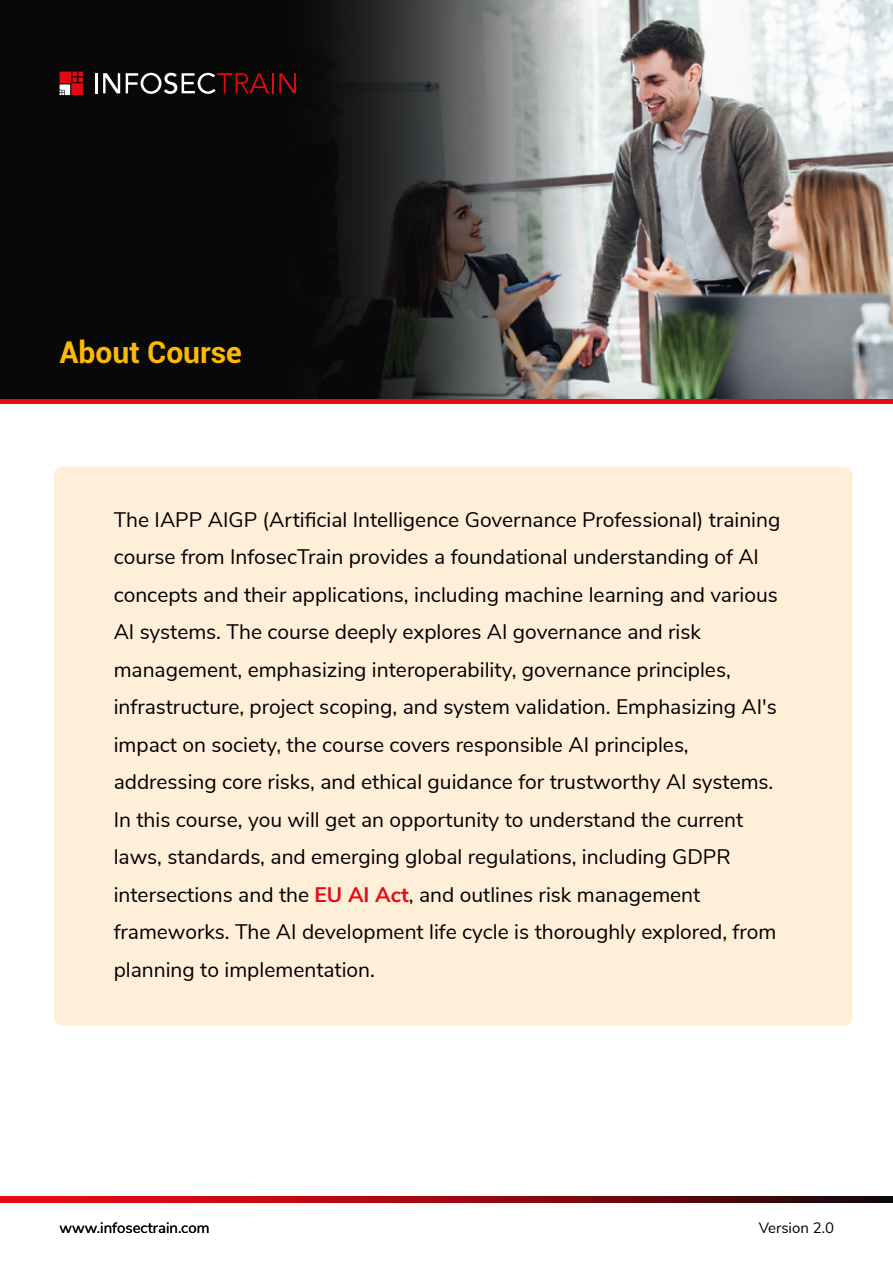
<style>
.page{position:relative;width:893px;height:1263px;background:#fff}
.page>*{position:absolute;margin:0;border:0;box-sizing:border-box;transform-origin:0 0}
.t1{font:700 30px "Roboto";color:#ffb900}
.t2{font:21px/37.5px "Nunito Sans";color:#000}
.t3{font:15px "Nunito Sans";color:#000}
.s1{font-weight:700;color:#e50914}
</style>
<div class="page">
<svg style="left:0;top:1197px;width:893px;height:5px;background:#92080f"></svg>
<img style="left:0;top:0;width:893px;height:398px">
<div style="left:54px;top:466px;width:798px;height:560px;background:#ffeed8;border-radius:8px"></div>
<svg style="left:60px;top:72px;width:23px;height:23px"></svg>
<hr style="left:95px;top:73px;width:3px;height:20px;background:#fff">
<svg style="left:103px;top:73px;width:17px;height:20px"></svg>
<svg style="left:126px;top:73px;width:147px;height:21px;background:#4a3738"></svg>
<svg style="left:279px;top:73px;width:17px;height:20px"></svg>
<div style="left:0;top:398px;width:893px;height:5px;background:#e30914"></div>
<h1 class="t1" style="left:60px;top:331px;width:184px">About Course</h1>
<p class="t2" style="left:114px;top:499px;width:668px">The IAPP AIGP (Artificial Intelligence Governance Professional) training course from InfosecTrain provides a foundational understanding of AI concepts and their applications, including machine learning and various AI systems. The course deeply explores AI governance and risk management, emphasizing interoperability, governance principles, infrastructure, project scoping, and system validation. Emphasizing AI's impact on society, the course covers responsible AI principles, addressing core risks, and ethical guidance for trustworthy AI systems.<br>In this course, you will get an opportunity to understand the current laws, standards, and emerging global regulations, including GDPR intersections and the <span class="s1">EU AI Act</span>, and outlines risk management frameworks. The AI development life cycle is thoroughly explored, from planning to implementation.</p>
<p class="t3" style="left:60px;top:1217px;width:152px">www.infosectrain.com</p>
<p class="t3" style="left:759px;top:1217px;width:77px">Version 2.0</p>
</div>
